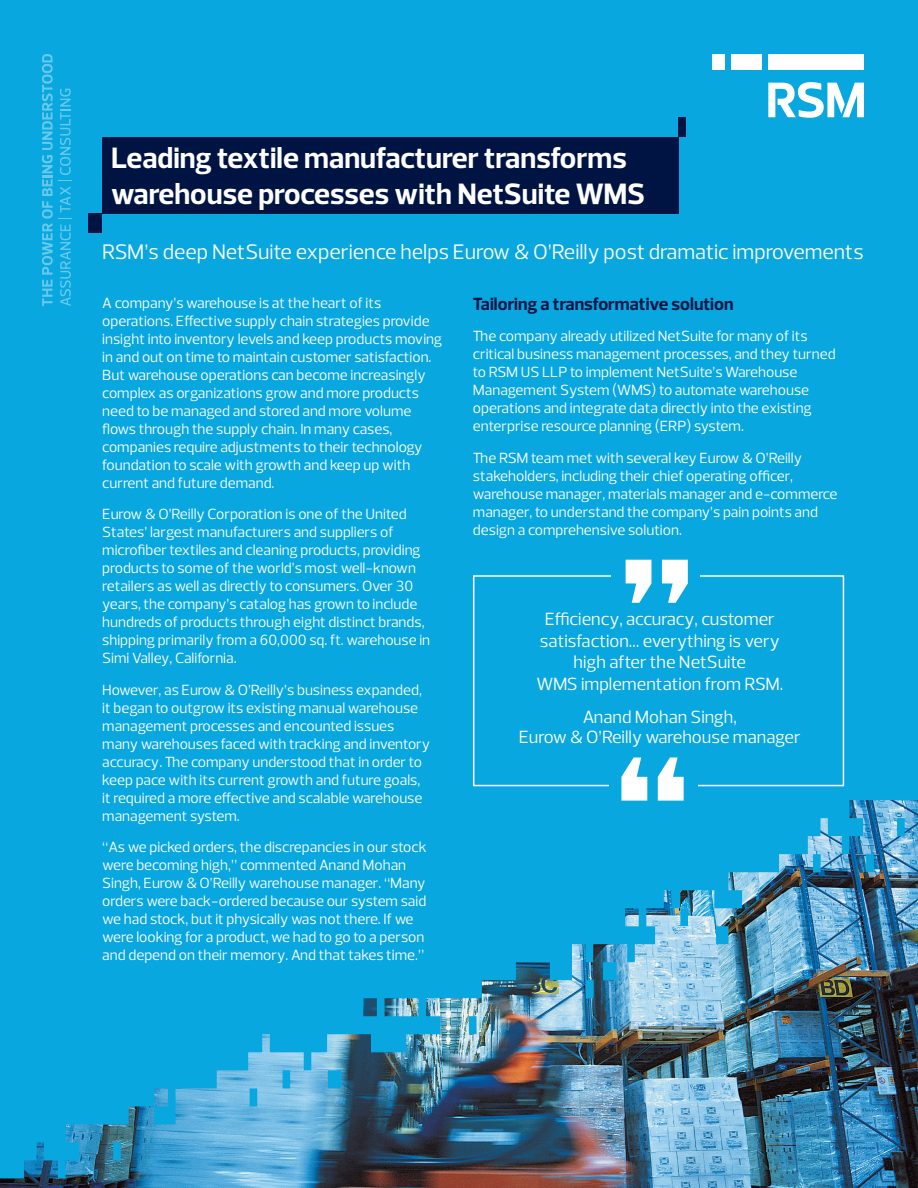
<style>
.page{position:relative;width:918px;height:1188px;background:#08a7e0}
.page>*{position:absolute;margin:0;border:0;box-sizing:border-box;transform-origin:0 0}
.t1{font:700 30px/36px "Prelo";color:#fff}
.t2{font:21.45px "Prelo";color:#fff}
.t3{font:18px/21.6px "Prelo";color:#fff;text-align:center}
.t4{font:700 18px "Prelo";color:#001443}
.t5{font:15px/18px "Prelo";color:#fff}
</style>
<div class="page">
<svg style="left:42px;top:54px;width:11px;height:252px"></svg>
<svg style="left:59px;top:89px;width:13px;height:217px"></svg>
<div style="left:768px;top:54px;width:96px;height:16px;background:#fff"></div>
<div style="left:712px;top:54px;width:12px;height:16px;background:#fff"></div>
<div style="left:731px;top:54px;width:30px;height:16px;background:#fff"></div>
<svg style="left:768px;top:82px;width:96px;height:36px"></svg>
<div style="left:102px;top:137px;width:577px;height:76px;background:#001443"></div>
<div style="left:473px;top:575px;width:371px;height:211px;border:2px solid #fff"></div>
<div style="left:611px;top:568px;width:89px;height:16px;background:#08a7e0"></div>
<svg style="left:626px;top:560px;width:25px;height:43px"></svg>
<svg style="left:662px;top:560px;width:26px;height:43px"></svg>
<div style="left:610px;top:777px;width:88px;height:15px;background:#08a7e0"></div>
<svg style="left:658px;top:758px;width:26px;height:42px"></svg>
<svg style="left:621px;top:758px;width:26px;height:42px"></svg>
<div style="left:88px;top:213px;width:13px;height:20px;background:#001443"></div>
<div style="left:679px;top:118px;width:7px;height:19px;background:#001443"></div>
<img style="left:0;top:800px;width:918px;height:388px">
<h1 class="t1" style="left:111px;top:141px;width:535px">Leading textile manufacturer transforms warehouse processes with NetSuite WMS</h1>
<h2 class="t2" style="left:102px;top:239px;width:763px">RSM’s deep NetSuite experience helps Eurow &amp; O’Reilly post dramatic improvements</h2>
<p class="t5" style="left:102px;top:294px;width:341px">A company’s warehouse is at the heart of its operations. Effective supply chain strategies provide insight into inventory levels and keep products moving in and out on time to maintain customer satisfaction.<br>But warehouse operations can become increasingly complex as organizations grow and more products need to be managed and stored and more volume flows through the supply chain. In many cases, companies require adjustments to their technology foundation to scale with growth and keep up with current and future demand.</p>
<p class="t5" style="left:102px;top:505px;width:329px">Eurow &amp; O’Reilly Corporation is one of the United States’ largest manufacturers and suppliers of microfiber textiles and cleaning products, providing products to some of the world’s most well-known retailers as well as directly to consumers. Over 30 years, the company’s catalog has grown to include hundreds of products through eight distinct brands, shipping primarily from a 60,000 sq. ft. warehouse in Simi Valley, California.</p>
<p class="t5" style="left:102px;top:681px;width:329px">However, as Eurow &amp; O’Reilly’s business expanded, it began to outgrow its existing manual warehouse management processes and encounted issues many warehouses faced with tracking and inventory accuracy. The company understood that in order to keep pace with its current growth and future goals, it required a more effective and scalable warehouse management system.</p>
<p class="t5" style="left:102px;top:838px;width:326px">“As we picked orders, the discrepancies in our stock were becoming high,” commented Anand Mohan Singh, Eurow &amp; O’Reilly warehouse manager. “Many orders were back-ordered because our system said we had stock, but it physically was not there. If we were looking for a product, we had to go to a person and depend on their memory. And that takes time.”</p>
<p class="t4" style="left:473px;top:293px;width:262px">Tailoring a transformative solution</p>
<p class="t5" style="left:473px;top:328px;width:364px">The company already utilized NetSuite for many of its critical business management processes, and they turned to RSM US LLP to implement NetSuite’s Warehouse Management System (WMS) to automate warehouse operations and integrate data directly into the existing enterprise resource planning (ERP) system.</p>
<p class="t5" style="left:473px;top:449px;width:366px">The RSM team met with several key Eurow &amp; O’Reilly stakeholders, including their chief operating officer, warehouse manager, materials manager and e-commerce manager, to understand the company’s pain points and design a comprehensive solution.</p>
<p class="t3" style="left:536px;top:608px;width:248px">Efficiency, accuracy, customer satisfaction… everything is very high after the NetSuite<br>WMS implementation from RSM.</p>
<p class="t3" style="left:519px;top:707px;width:283px;line-height:19.5px">Anand Mohan Singh,<br>Eurow &amp; O’Reilly warehouse manager</p>
</div>
